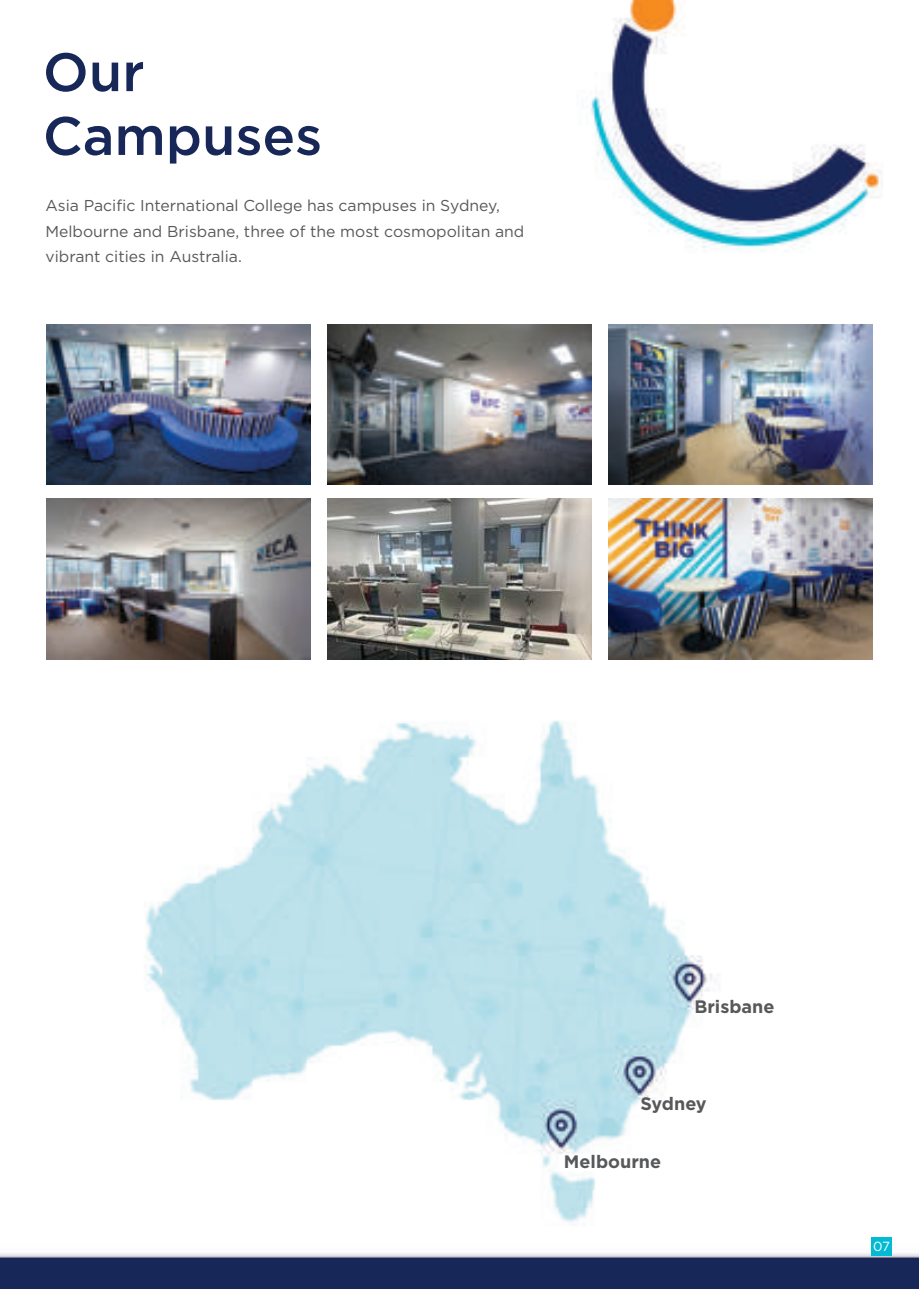
<style>
.page{position:relative;width:919px;height:1289px;background:#fff}
.page>*{position:absolute;margin:0;border:0;box-sizing:border-box;transform-origin:0 0}
.t1{font:500 54px/63.8px "Gotham";color:#172758}
.t2{font:700 18px "Gotham";color:#57585a}
.t3{font:15.75px/25.5px "Gotham";color:#57585a}
.t4{font:13.2px "Gotham";color:#fff}
</style>
<div class="page">
<img style="left:0;top:0;width:918px;height:1288px">
<img style="left:327px;top:324px;width:265px;height:161px">
<img style="left:46px;top:324px;width:265px;height:161px">
<img style="left:608px;top:324px;width:264px;height:161px">
<img style="left:46px;top:498px;width:265px;height:161px">
<img style="left:608px;top:498px;width:264px;height:161px">
<img style="left:871px;top:1237px;width:20px;height:18px">
<img style="left:327px;top:498px;width:265px;height:161px">
<h1 class="t1" style="left:43px;top:39px;width:281px">Our<br>Campuses</h1>
<p class="t3" style="left:45px;top:192px;width:480px">Asia Pacific International College has campuses in Sydney,<br>Melbourne and Brisbane, three of the most cosmopolitan and vibrant cities in Australia.</p>
<p class="t2" style="left:694px;top:994px;width:82px">Brisbane</p>
<p class="t2" style="left:640px;top:1091px;width:68px">Sydney</p>
<p class="t2" style="left:564px;top:1149px;width:99px">Melbourne</p>
<p class="t4" style="left:873px;top:1237px;width:18px">07</p>
</div>
